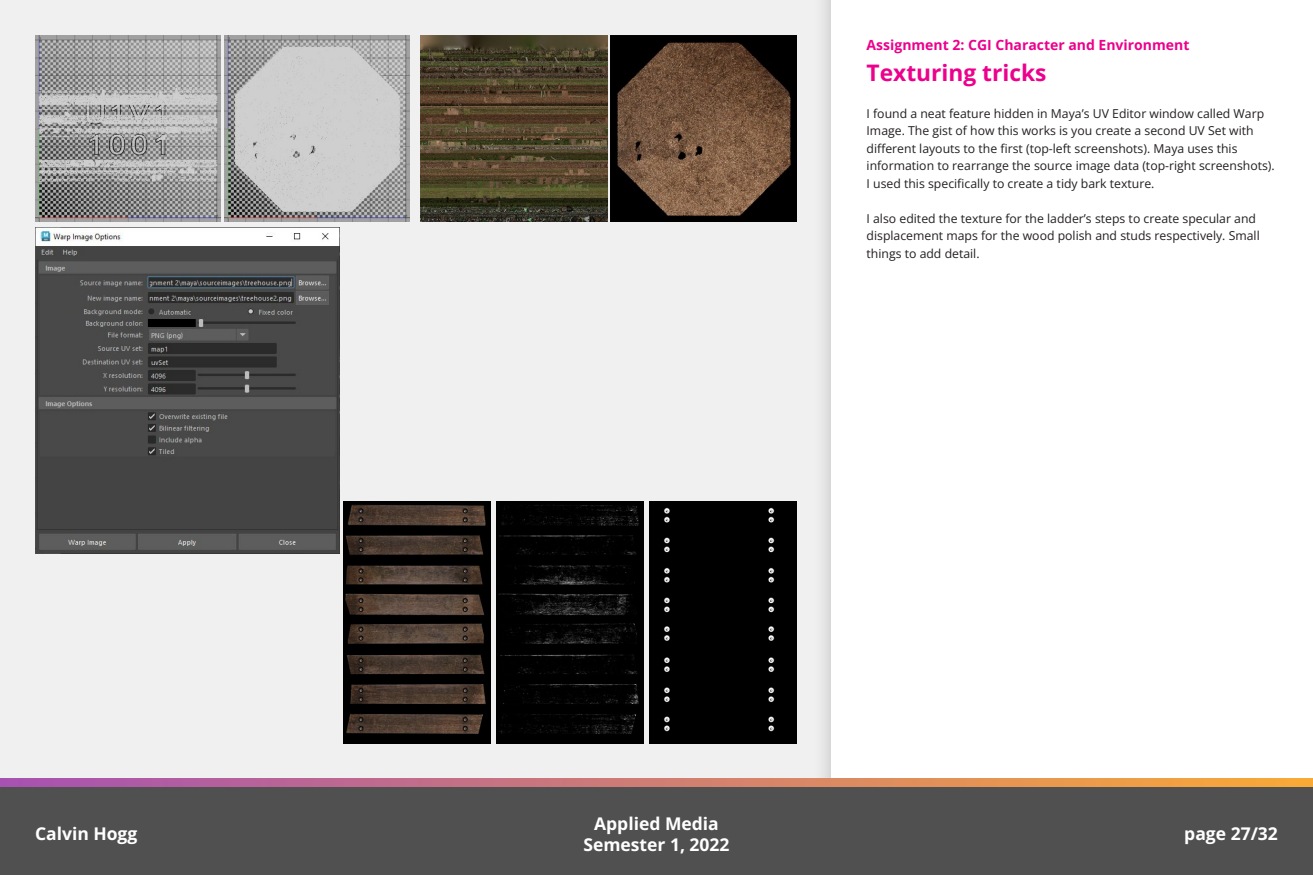
<style>
.page{position:relative;width:1313px;height:875px;background:#fff}
.page>*{position:absolute;margin:0;border:0;box-sizing:border-box;transform-origin:0 0}
.t1{font:700 22.75px "Open Sans";color:#ec008c}
.t2{font:700 17.5px/21px "Open Sans";color:#fff;text-align:center}
.t3{font:700 14px "Open Sans";color:#ec008c}
.Custom_style{font:12.25px/17.5px "Open Sans";color:#231f20}
</style>
<div class="page">
<div style="left:0;top:0;width:812px;height:779px;background:#f0f0f0"></div>
<div style="left:812px;top:0;width:500px;height:875px;background:#e7e6e7"></div>
<div style="left:831px;top:0;width:481px;height:875px;background:#fff"></div>
<svg style="left:0;top:779px;width:1312px;height:9px"></svg>
<div style="left:0;top:788px;width:1312px;height:87px;background:#505050"></div>
<img style="left:421px;top:35px;width:186px;height:186px">
<img style="left:610px;top:35px;width:186px;height:186px">
<img style="left:35px;top:35px;width:186px;height:186px">
<img style="left:224px;top:35px;width:186px;height:186px">
<img style="left:35px;top:228px;width:304px;height:326px">
<img style="left:344px;top:502px;width:147px;height:242px">
<div style="left:649px;top:502px;width:147px;height:242px;background:#000"></div>
<img style="left:497px;top:502px;width:146px;height:242px">
<p class="t3" style="left:866px;top:35px;width:324px">Assignment 2: CGI Character and Environment</p>
<p class="t1" style="left:866px;top:57px;width:181px">Texturing tricks</p>
<p class="Custom_style" style="left:866px;top:104px;width:410px">I found a neat feature hidden in Maya’s UV Editor window called Warp Image. The gist of how this works is you create a second UV Set with different layouts to the first (top-left screenshots). Maya uses this information to rearrange the source image data (top-right screenshots).<br>I used this specifically to create a tidy bark texture.</p>
<p class="Custom_style" style="left:866px;top:209px;width:395px">I also edited the texture for the ladder’s steps to create specular and displacement maps for the wood polish and studs respectively. Small things to add detail.</p>
<h2 class="t2" style="left:583px;top:813px;width:148px">Applied Media<br>Semester 1, 2022</h2>
<h2 class="t2" style="left:35px;top:823px;width:104px">Calvin Hogg</h2>
<h2 class="t2" style="left:1184px;top:823px;width:95px">page 27/32</h2>
</div>
